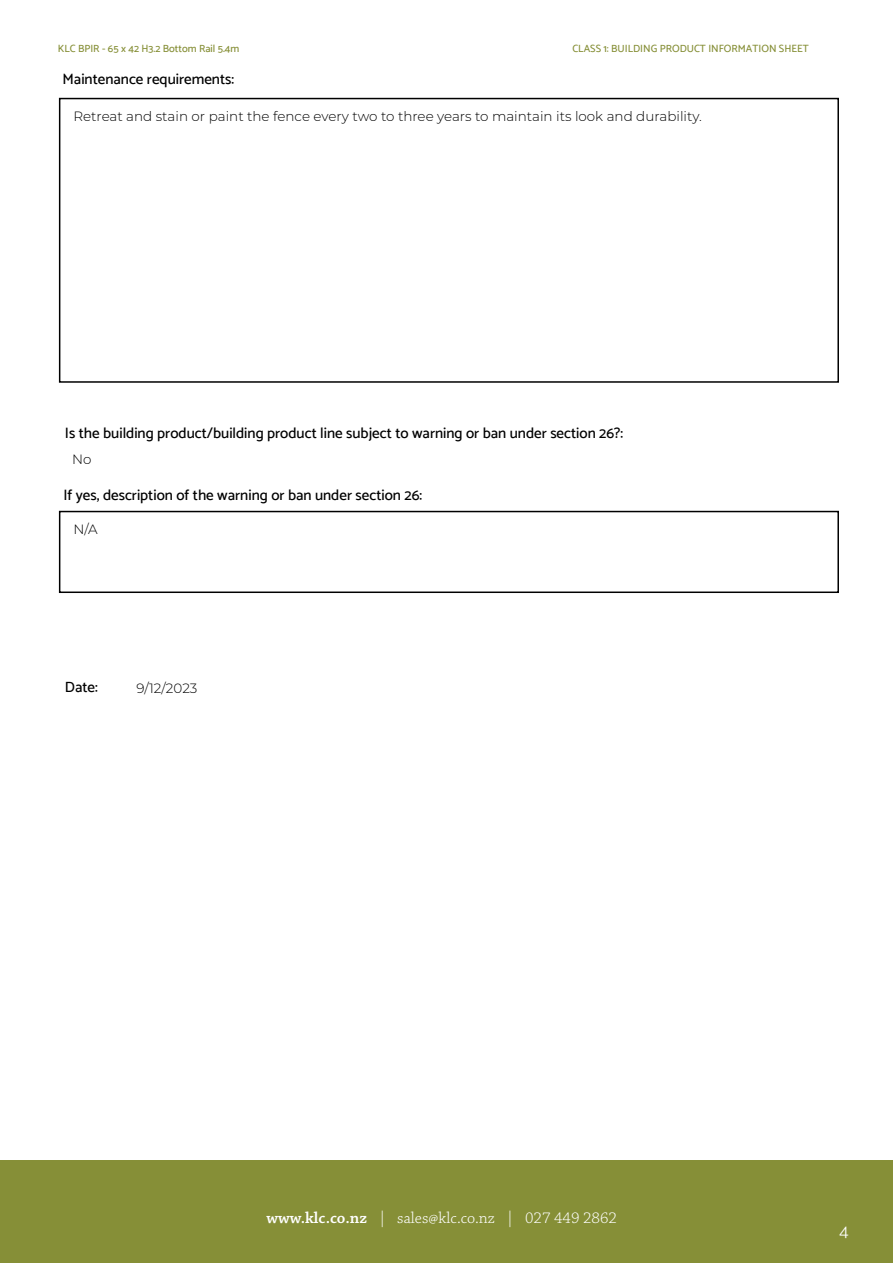
<style>
.page{position:relative;width:893px;height:1263px;background:#fff}
.page>*{position:absolute;margin:0;border:0;box-sizing:border-box;transform-origin:0 0}
.t1{font:300 18px "Catamaran";color:#fff}
.t2{font:300 16.5px "Chaparral Pro";color:#fff}
.t3{font:500 15px "Catamaran";color:#000}
.t4{font:300 13.5px "Montserrat";color:#000}
.t5{font:500 10.5px "Catamaran";color:#868f37}
.s1{font-weight:600}
</style>
<div class="page">
<div style="left:59px;top:98px;width:780px;height:285px;border:2px solid #000"></div>
<div style="left:59px;top:511px;width:780px;height:82px;border:2px solid #000"></div>
<div style="left:0;top:1161px;width:893px;height:102px;background:#868f37"></div>
<p class="t5" style="left:58px;top:42px;width:183px">KLC BPIR - 65 x 42 H3.2 Bottom Rail 5.4m</p>
<p class="t3" style="left:62px;top:70px;width:173px">Maintenance requirements:</p>
<p class="t5" style="left:572px;top:42px;width:238px">CLASS 1: BUILDING PRODUCT INFORMATION SHEET</p>
<p class="t4" style="left:73px;top:107px;width:630px">Retreat and stain or paint the fence every two to three years to maintain its look and durability.</p>
<p class="t3" style="left:65px;top:424px;width:560px">Is the building product/building product line subject to warning or ban under section 26?:</p>
<p class="t4" style="left:72px;top:450px;width:21px">No</p>
<p class="t3" style="left:63px;top:486px;width:360px">If yes, description of the warning or ban under section 26:</p>
<p class="t4" style="left:73px;top:520px;width:26px">N/A</p>
<p class="t3" style="left:65px;top:678px;width:34px">Date:</p>
<p class="t4" style="left:137px;top:679px;width:62px">9/12/2023</p>
<p class="t2" style="left:266px;top:1209px;width:352px"><span class="s1">www.klc.co.nz</span> | sales@klc.co.nz | 027 449 2862</p>
<p class="t1" style="left:840px;top:1220px;width:11px">4</p>
</div>
